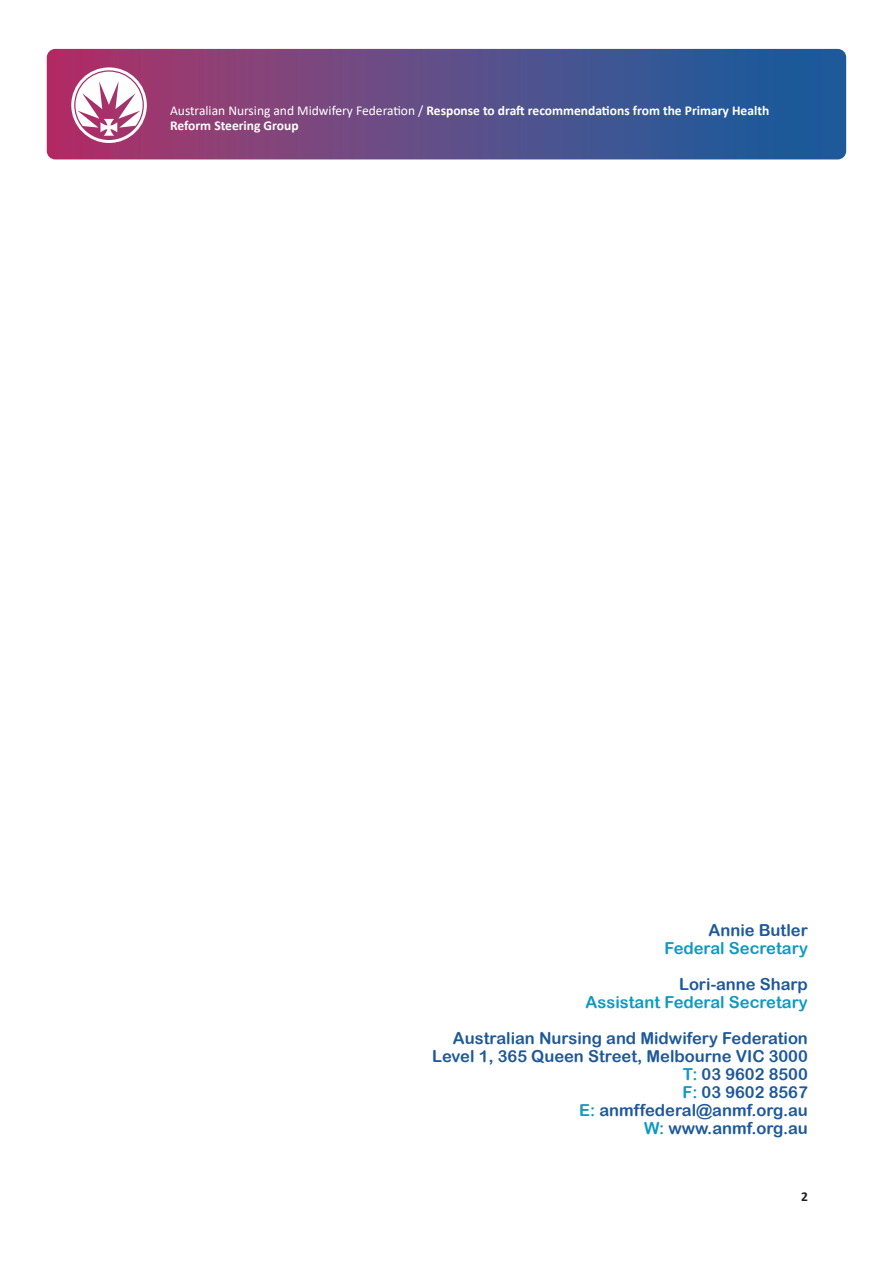
<style>
.page{position:relative;width:893px;height:1263px;background:#fff}
.page>*{position:absolute;margin:0;border:0;box-sizing:border-box;transform-origin:0 0}
.Title_page_Heading_2{font:16.5px "Arial Rounded MT Bold";color:#1e599a}
.Title_page_Heading_2-2{font:16.5px "Arial Rounded MT Bold";color:#0f99c3}
.t1{font:700 13.5px/14.5px "Calibri";color:#fff}
.t2{font:700 13.5px "Calibri";color:#231f20}
.s1{font-weight:400}
.s2{color:#0f99c3}
</style>
<div class="page">
<div style="left:47px;top:49px;width:799px;height:110px;background:linear-gradient(to right,#b03569,#1061a2);border-radius:9px"></div>
<svg style="left:71px;top:67px;width:76px;height:76px"></svg>
<p class="t1" style="left:170px;top:103px;width:601px"><span class="s1">Australian Nursing and Midwifery Federation /</span> Response to draft recommendations from the Primary Health<br>Reform Steering Group</p>
<p class="Title_page_Heading_2" style="left:708px;top:920px;width:101px">Annie Butler</p>
<p class="Title_page_Heading_2-2" style="left:664px;top:938px;width:145px">Federal Secretary</p>
<p class="Title_page_Heading_2" style="left:679px;top:974px;width:130px">Lori-anne Sharp</p>
<p class="Title_page_Heading_2-2" style="left:586px;top:992px;width:224px">Assistant Federal Secretary</p>
<p class="Title_page_Heading_2" style="left:453px;top:1028px;width:356px">Australian Nursing and Midwifery Federation</p>
<p class="Title_page_Heading_2" style="left:432px;top:1046px;width:377px">Level 1, 365 Queen Street, Melbourne VIC 3000</p>
<p class="Title_page_Heading_2" style="left:683px;top:1064px;width:127px"><span class="s2">T:</span> 03 9602 8500</p>
<p class="Title_page_Heading_2" style="left:682px;top:1082px;width:127px"><span class="s2">F:</span> 03 9602 8567</p>
<p class="Title_page_Heading_2" style="left:579px;top:1100px;width:230px"><span class="s2">E:</span> anmffederal@anmf.org.au</p>
<p class="Title_page_Heading_2" style="left:644px;top:1118px;width:165px"><span class="s2">W:</span> www.anmf.org.au</p>
<p class="t2" style="left:801px;top:1187px;width:8px">2</p>
</div>
